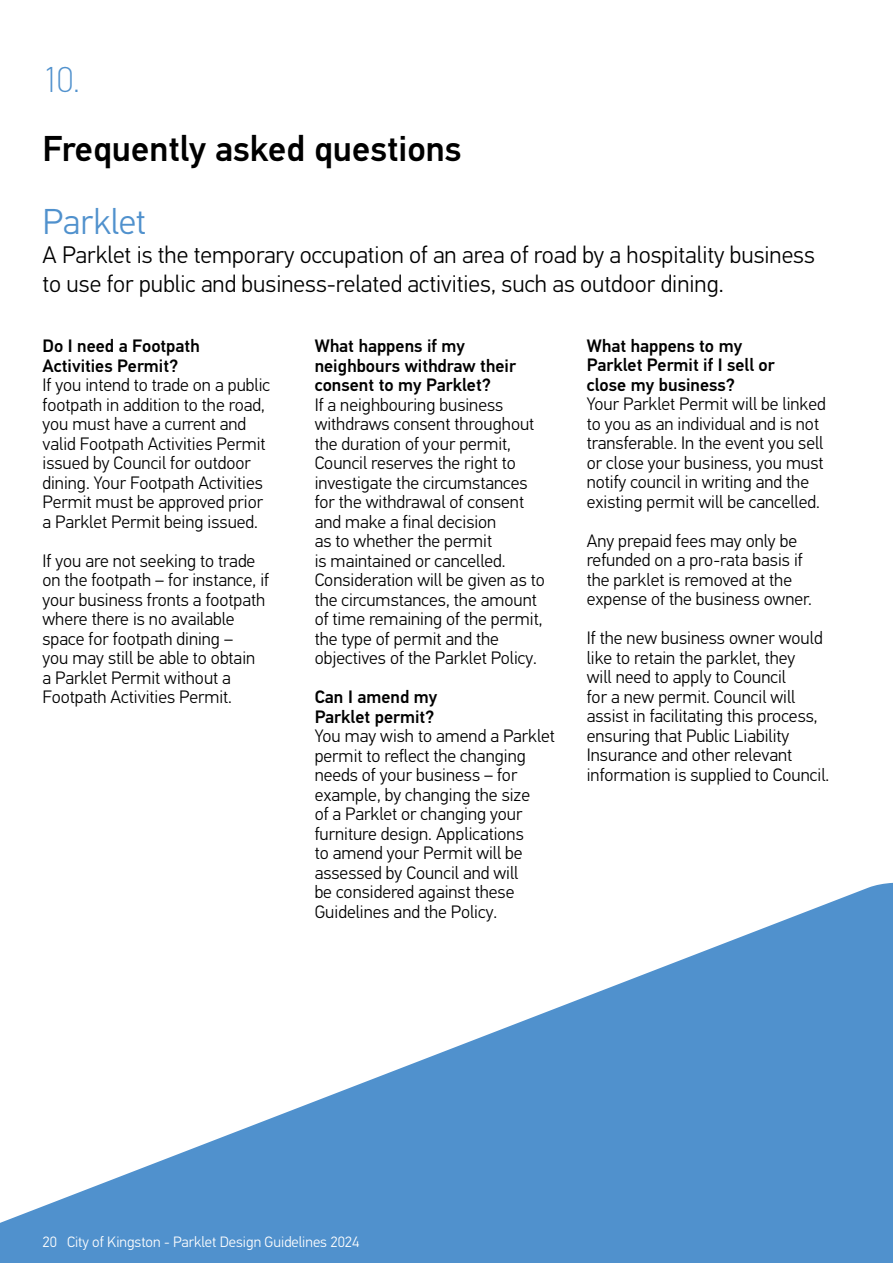
<style>
.page{position:relative;width:893px;height:1263px;background:#fff}
.page>*{position:absolute;margin:0;border:0;box-sizing:border-box;transform-origin:0 0}
.t1{font:500 36px "PF Din Text Pro";color:#000}
.t2{font:300 36px "PF Din Text Pro";letter-spacing:-.005em;color:#5091cd}
.t3{font:100 36px "PF Din Text Pro";color:#5091cd}
.t4{font:300 24px/28.8px "PF Din Text Pro";color:#000}
.t5{font:300 18px/19.5px "PF Din Text Pro";color:#000}
.t6{font:500 18px/19.5px "PF Din Text Pro";color:#000}
.t7{font:300 15px "PF Din Text Pro";color:#fff}
</style>
<div class="page">
<svg style="left:0;top:882px;width:893px;height:381px;fill:#5091cd"></svg>
<h1 class="t3" style="left:43px;top:59px;width:38px">10.</h1>
<h1 class="t1" style="left:43px;top:127px;width:421px">Frequently asked questions</h1>
<h1 class="t2" style="left:43px;top:201px;width:105px">Parklet</h1>
<h2 class="t4" style="left:43px;top:241px;width:774px">A Parklet is the temporary occupation of an area of road by a hospitality business to use for public and business-related activities, such as outdoor dining.</h2>
<p class="t6" style="left:43px;top:337px;width:159px">Do I need a Footpath<br>Activities Permit?</p>
<p class="t5" style="left:43px;top:376px;width:229px">If you intend to trade on a public footpath in addition to the road, you must have a current and valid Footpath Activities Permit issued by Council for outdoor dining. Your Footpath Activities<br>Permit must be approved prior a Parklet Permit being issued.</p>
<p class="t5" style="left:43px;top:551px;width:228px">If you are not seeking to trade on the footpath – for instance, if your business fronts a footpath where there is no available space for footpath dining –<br>you may still be able to obtain<br>a Parklet Permit without a<br>Footpath Activities Permit.</p>
<p class="t6" style="left:315px;top:336px;width:203px">What happens if my neighbours withdraw their consent to my Parklet?</p>
<p class="t5" style="left:315px;top:395px;width:232px">If a neighbouring business withdraws consent throughout the duration of your permit,<br>Council reserves the right to investigate the circumstances for the withdrawal of consent and make a final decision<br>as to whether the permit<br>is maintained or cancelled.<br>Consideration will be given as to the circumstances, the amount of time remaining of the permit, the type of permit and the objectives of the Parklet Policy.</p>
<p class="t6" style="left:315px;top:687px;width:124px">Can I amend my<br>Parklet permit?</p>
<p class="t5" style="left:315px;top:726px;width:242px">You may wish to amend a Parklet permit to reflect the changing needs of your business – for example, by changing the size<br>of a Parklet or changing your furniture design. Applications<br>to amend your Permit will be assessed by Council and will<br>be considered against these<br>Guidelines and the Policy.</p>
<p class="t6" style="left:587px;top:336px;width:190px">What happens to my<br>Parklet Permit if I sell or close my business?</p>
<p class="t5" style="left:587px;top:395px;width:240px">Your Parklet Permit will be linked to you as an individual and is not transferable. In the event you sell or close your business, you must notify council in writing and the existing permit will be cancelled.</p>
<p class="t5" style="left:587px;top:531px;width:226px">Any prepaid fees may only be refunded on a pro-rata basis if the parklet is removed at the expense of the business owner.</p>
<p class="t5" style="left:587px;top:629px;width:244px">If the new business owner would like to retain the parklet, they<br>will need to apply to Council<br>for a new permit. Council will assist in facilitating this process, ensuring that Public Liability<br>Insurance and other relevant information is supplied to Council.</p>
<p class="t7" style="left:43px;top:1233px;width:318px">20 City of Kingston - Parklet Design Guidelines 2024</p>
</div>
